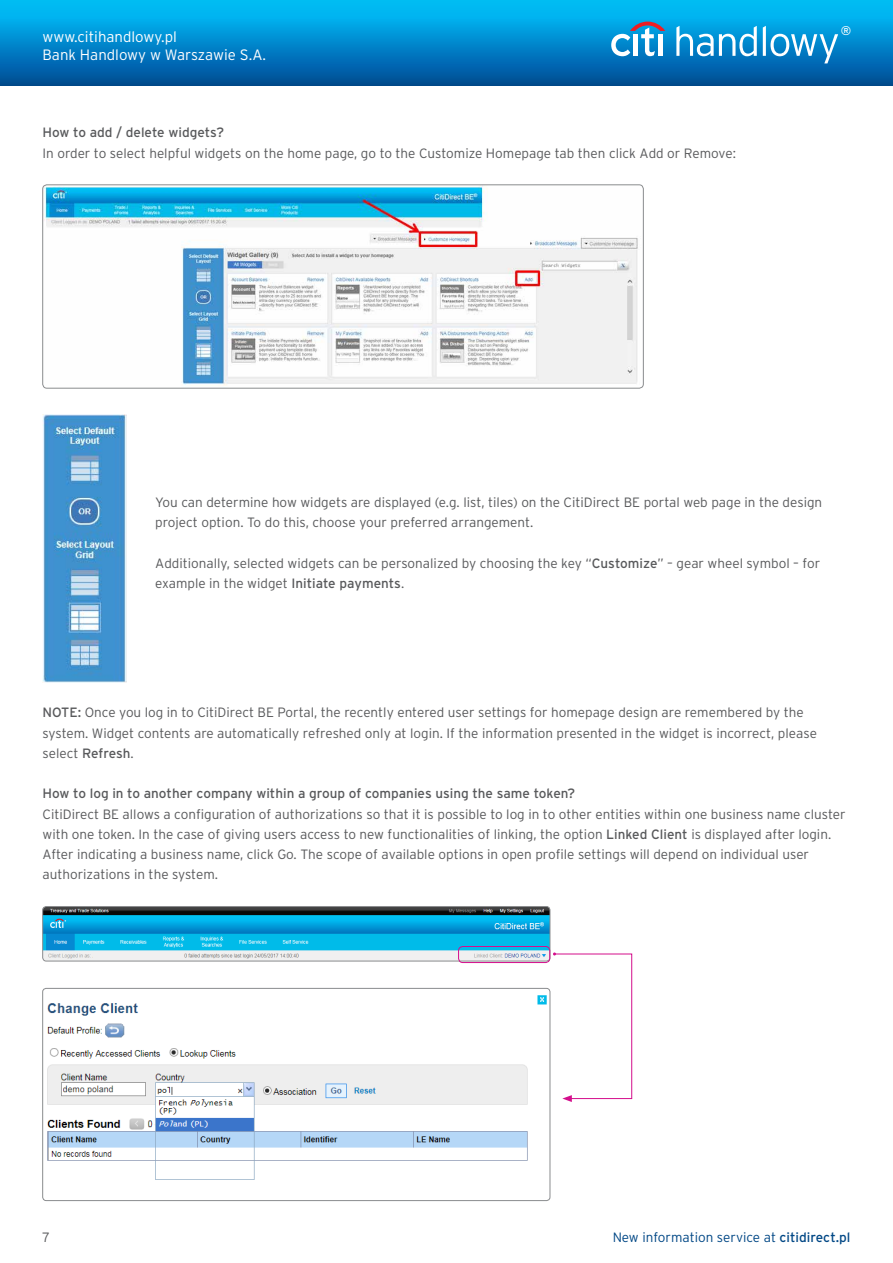
<style>
.page{position:relative;width:893px;height:1263px;background:#fff}
.page>*{position:absolute;margin:0;border:0;box-sizing:border-box;transform-origin:0 0}
.t1{font:300 15px/18px "Interstate Pl";color:#fff}
.t2{font:300 13.5px/20.2px "Interstate Pl";color:#58595b}
.t3{font:13.5px "Interstate Pl";color:#58595b}
.t4{font:300 13.5px "Interstate Pl";color:#004785}
.t5{font:12.6px "Interstate Pl";color:#fff}
.s1{font-weight:400}
</style>
<div class="page">
<div style="left:0;top:0;width:893px;height:85px;background:linear-gradient(to bottom,#00c7ff,#004b97)"></div>
<svg style="left:676px;top:26px;width:81px;height:30px"></svg>
<svg style="left:763px;top:26px;width:75px;height:37px"></svg>
<svg style="left:611px;top:22px;width:54px;height:34px"></svg>
<div style="left:658px;top:34px;width:5px;height:22px;background:#fff"></div>
<img style="left:43px;top:185px;width:600px;height:203px">
<div style="left:43px;top:185px;width:600px;height:203px;border:1px solid #8a8c8e;border-radius:4px"></div>
<img style="left:43px;top:415px;width:84px;height:268px">
<img style="left:43px;top:906px;width:507px;height:55px">
<div style="left:43px;top:906px;width:507px;height:55px;border:1px solid #8a8c8e;border-radius:4px"></div>
<img style="left:43px;top:988px;width:507px;height:212px">
<div style="left:43px;top:988px;width:507px;height:213px;border:1px solid #8a8c8e;border-radius:4px"></div>
<svg style="left:553px;top:952px;width:79px;height:150px"></svg>
<div style="left:458px;top:946px;width:92px;height:17px;border:1px solid #d40e8c;border-radius:4px"></div>
<p class="t1" style="left:43px;top:28px;width:225px">www.citihandlowy.pl<br>Bank Handlowy w Warszawie S.A.</p>
<p class="t3" style="left:43px;top:125px;width:183px">How to add / delete widgets?</p>
<p class="t2" style="left:43px;top:143px;width:695px">In order to select helpful widgets on the home page, go to the Customize Homepage tab then click Add or Remove:</p>
<p class="t5" style="left:841px;top:24px;width:12px">®</p>
<p class="t2" style="left:155px;top:492px;width:669px">You can determine how widgets are displayed (e.g. list, tiles) on the CitiDirect BE portal web page in the design project option. To do this, choose your preferred arrangement.</p>
<p class="t2" style="left:155px;top:552px;width:666px">Additionally, selected widgets can be personalized by choosing the key “<span class="s1">Customize</span>” – gear wheel symbol – for example in the widget <span class="s1">Initiate payments</span>.</p>
<p class="t2" style="left:43px;top:702px;width:776px"><span class="s1">NOTE:</span> Once you log in to CitiDirect BE Portal, the recently entered user settings for homepage design are remembered by the system. Widget contents are automatically refreshed only at login. If the information presented in the widget is incorrect, please select <span class="s1">Refresh</span>.</p>
<p class="t3" style="left:43px;top:786px;width:534px">How to log in to another company within a group of companies using the same token?</p>
<p class="t2" style="left:43px;top:804px;width:805px">CitiDirect BE allows a configuration of authorizations so that it is possible to log in to other entities within one business name cluster with one token. In the case of giving users access to new functionalities of linking, the option <span class="s1">Linked Client</span> is displayed after login.<br>After indicating a business name, click Go. The scope of available options in open profile settings will depend on individual user authorizations in the system.</p>
<p class="t2" style="left:43px;top:1227px;width:9px">7</p>
<p class="t4" style="left:613px;top:1229px;width:239px">New information service at <span class="s1">citidirect.pl</span></p>
</div>
